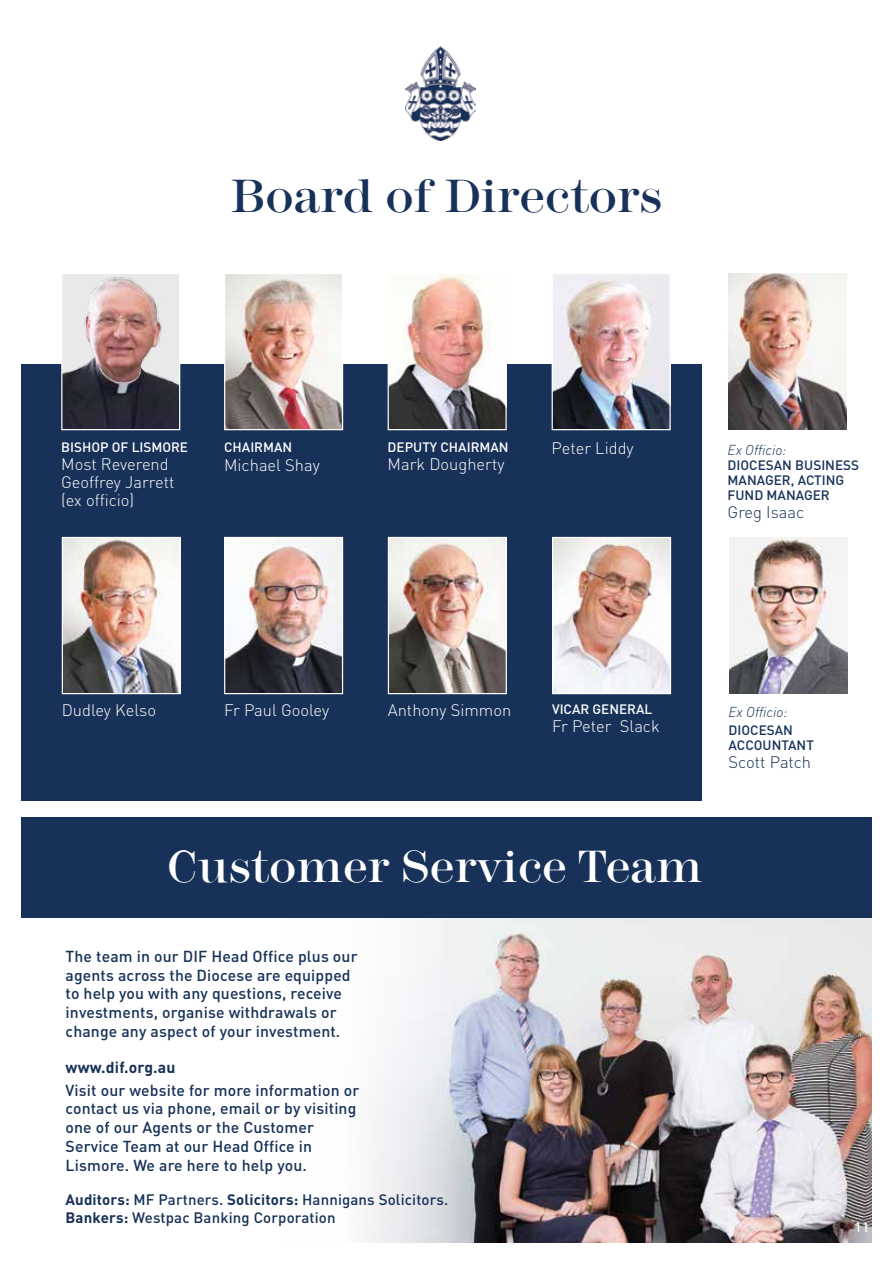
<style>
.page{position:relative;width:893px;height:1263px;background:#fff}
.page>*{position:absolute;margin:0;border:0;box-sizing:border-box;transform-origin:0 0}
.t1{font:48px "Modern Two Sixtn Md ITC";color:#173158}
.t2{font:46.5px "Modern Two Sixtn Md ITC";color:#fff}
.t3{font:300 16.5px/18px "DIN";color:#fff}
.t4{font:300 16.5px "DIN";color:#173158}
.t5{font:500 15.75px/18.8px "DIN";letter-spacing:.01em;color:#173158}
.t6{font:700 15.75px "DIN";color:#173158}
.t7{font:500 15px/18px "DIN";color:#173158}
.t8{font:italic 300 14.1px "DIN";color:#173158}
.t9{font:500 13.5px/15px "DIN";color:#173158}
.t10{font:500 13.5px "DIN";color:#fff}
.s1{font-weight:700}
</style>
<div class="page">
<img style="left:365px;top:918px;width:507px;height:324px">
<div style="left:21px;top:364px;width:681px;height:437px;background:#173158"></div>
<div style="left:21px;top:817px;width:851px;height:101px;background:#173158"></div>
<img style="left:226px;top:275px;width:115px;height:153px">
<div style="left:224px;top:273px;width:119px;height:157px;border:1px solid #fff"></div>
<img style="left:554px;top:275px;width:115px;height:153px">
<div style="left:552px;top:273px;width:119px;height:157px;border:1px solid #fff"></div>
<img style="left:63px;top:275px;width:115px;height:153px">
<div style="left:61px;top:273px;width:119px;height:157px;border:1px solid #fff"></div>
<img style="left:554px;top:539px;width:115px;height:153px">
<div style="left:552px;top:537px;width:119px;height:157px;border:1px solid #fff"></div>
<img style="left:390px;top:275px;width:115px;height:153px">
<div style="left:388px;top:273px;width:119px;height:157px;border:1px solid #fff"></div>
<img style="left:226px;top:539px;width:115px;height:153px">
<div style="left:224px;top:537px;width:119px;height:157px;border:1px solid #fff"></div>
<img style="left:64px;top:539px;width:115px;height:153px">
<div style="left:62px;top:537px;width:119px;height:157px;border:1px solid #fff"></div>
<img style="left:390px;top:539px;width:115px;height:153px">
<div style="left:388px;top:537px;width:119px;height:157px;border:1px solid #fff"></div>
<img style="left:728px;top:273px;width:118px;height:157px">
<img style="left:729px;top:537px;width:118px;height:157px">
<img style="left:406px;top:46px;width:69px;height:95px">
<h1 class="t1" style="left:230px;top:169px;width:434px">Board of Directors</h1>
<p class="t10" style="left:61px;top:439px;width:128px">Bishop of Lismore</p>
<p class="t3" style="left:552px;top:439px;width:84px">Peter Liddy</p>
<p class="t3" style="left:61px;top:455px;width:115px">Most Reverend<br>G eoffrey Jarrett (ex officio)</p>
<p class="t10" style="left:224px;top:439px;width:70px">Chairman</p>
<p class="t3" style="left:224px;top:455px;width:97px">Michael Shay</p>
<p class="t10" style="left:388px;top:439px;width:123px">Deputy Chairman</p>
<p class="t3" style="left:388px;top:455px;width:118px">Mark Dougherty</p>
<p class="t8" style="left:728px;top:441px;width:60px">Ex Officio:</p>
<p class="t9" style="left:728px;top:457px;width:133px">Diocesan Business<br>Manager, ACTING<br>fund manager</p>
<p class="t4" style="left:728px;top:502px;width:78px">Greg Isaac</p>
<p class="t3" style="left:62px;top:701px;width:96px">Dudley Kelso</p>
<p class="t3" style="left:224px;top:701px;width:107px">Fr Paul Gooley</p>
<p class="t3" style="left:388px;top:701px;width:125px">Anthony Simmon</p>
<p class="t10" style="left:552px;top:700px;width:102px">vicar general</p>
<p class="t3" style="left:552px;top:717px;width:109px">Fr Peter Slack</p>
<p class="t8" style="left:729px;top:703px;width:60px">Ex Officio:</p>
<p class="t9" style="left:729px;top:722px;width:18px">DIOCESAN<br>ACCOUNTANT</p>
<p class="t4" style="left:729px;top:752px;width:84px">Scott Patch</p>
<h2 class="t2" style="left:168px;top:841px;width:537px">Customer Service Team</h2>
<p class="t5" style="left:66px;top:946px;width:294px">The team in our DIF Head Office plus our agents across the Diocese are equipped to help you with any questions, receive investments, organise withdrawals or change any aspect of your investment.</p>
<p class="t6" style="left:66px;top:1056px;width:111px">www.dif.org.au</p>
<p class="t5" style="left:66px;top:1080px;width:295px">Visit our website for more information or contact us via phone, email or by visiting one of our Agents or the Customer Service Team at our H ead Office in Lismore. We are here to help you.</p>
<p class="t7" style="left:66px;top:1190px;width:384px"><span class="s1">Auditors:</span> MF Partners. <span class="s1">Solicitors:</span> Hannigans Solicitors.<br><span class="s1">Bankers:</span> Westpac Banking Corporation</p>
<p class="t10" style="left:854px;top:1218px;width:16px">11</p>
</div>
